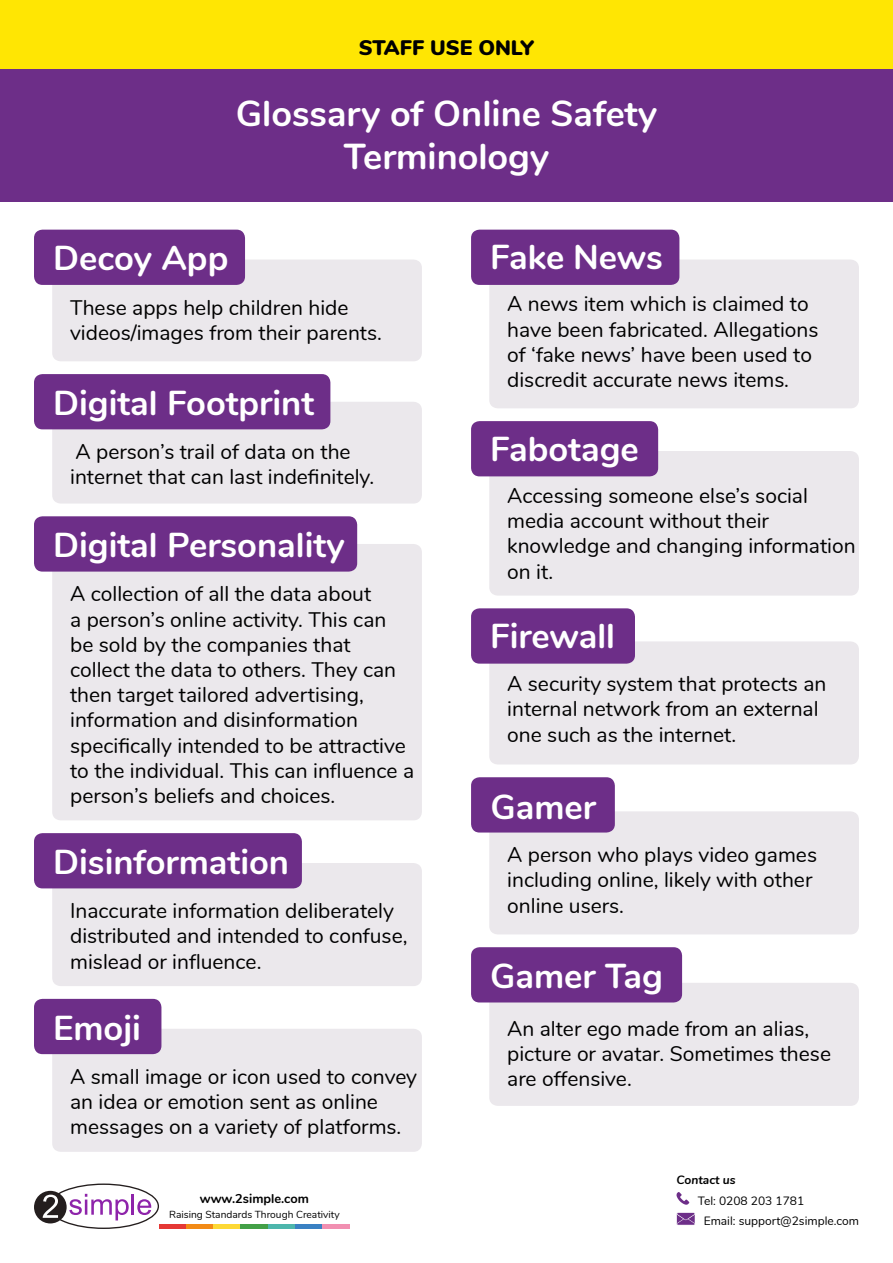
<style>
.page{position:relative;width:893px;height:1263px;background:#fff}
.page>*{position:absolute;margin:0;border:0;box-sizing:border-box;transform-origin:0 0}
.t1{font:700 36px/43.2px "Nunito";color:#fff;text-align:center}
.t2{font:700 34.5px "Nunito";color:#fff}
.t3{font:21px/25.2px "Nunito";color:#000}
.t4{font:900 21px "Nunito";color:#000}
.t5{font:700 12.75px "Nunito";color:#000}
.t6{font:12px "Nunito";color:#000}
.t7{font:italic 700 12px "Nunito";color:#000}
.t8{font:10.2px "Nunito";color:#000}
</style>
<div class="page">
<div style="left:0;top:68px;width:893px;height:134px;background:#6d2e88"></div>
<div style="left:0;top:0;width:893px;height:68px;background:#ffe603"></div>
<svg style="left:676px;top:1192px;width:13px;height:13px"></svg>
<svg style="left:676px;top:1212px;width:19px;height:13px"></svg>
<hr style="left:159px;top:1225px;width:27px;height:4px;background:#e53835">
<hr style="left:186px;top:1225px;width:27px;height:4px;background:#f28a15">
<hr style="left:213px;top:1225px;width:28px;height:4px;background:#fdd835">
<hr style="left:241px;top:1225px;width:27px;height:4px;background:#43a047">
<hr style="left:268px;top:1225px;width:27px;height:4px;background:#4db6ac">
<hr style="left:295px;top:1225px;width:27px;height:4px;background:#3a81c3">
<hr style="left:322px;top:1225px;width:28px;height:4px;background:#f18fb1">
<div style="left:34px;top:1191px;width:33px;height:32px;background:#241e1e;border-radius:50%"></div>
<svg style="left:43px;top:1183px;width:116px;height:46px"></svg>
<div style="left:52px;top:402px;width:370px;height:101px;background:#ebe8ec;border-radius:9px"></div>
<div style="left:34px;top:374px;width:296px;height:55px;background:#6d2e88;border-radius:9px"></div>
<div style="left:52px;top:1029px;width:370px;height:123px;background:#ebe8ec;border-radius:9px"></div>
<div style="left:34px;top:999px;width:127px;height:55px;background:#6d2e88;border-radius:9px"></div>
<div style="left:52px;top:259px;width:370px;height:102px;background:#ebe8ec;border-radius:9px"></div>
<div style="left:34px;top:230px;width:211px;height:55px;background:#6d2e88;border-radius:9px"></div>
<div style="left:52px;top:544px;width:370px;height:276px;background:#ebe8ec;border-radius:9px"></div>
<div style="left:34px;top:516px;width:323px;height:56px;background:#6d2e88;border-radius:9px"></div>
<div style="left:52px;top:863px;width:370px;height:123px;background:#ebe8ec;border-radius:9px"></div>
<div style="left:34px;top:833px;width:268px;height:55px;background:#6d2e88;border-radius:9px"></div>
<div style="left:489px;top:451px;width:370px;height:145px;background:#ebe8ec;border-radius:9px"></div>
<div style="left:471px;top:421px;width:187px;height:55px;background:#6d2e88;border-radius:9px"></div>
<div style="left:489px;top:641px;width:370px;height:123px;background:#ebe8ec;border-radius:9px"></div>
<div style="left:471px;top:608px;width:164px;height:56px;background:#6d2e88;border-radius:9px"></div>
<div style="left:489px;top:811px;width:370px;height:123px;background:#ebe8ec;border-radius:9px"></div>
<div style="left:471px;top:777px;width:144px;height:55px;background:#6d2e88;border-radius:9px"></div>
<div style="left:489px;top:983px;width:370px;height:123px;background:#ebe8ec;border-radius:9px"></div>
<div style="left:471px;top:947px;width:211px;height:55px;background:#6d2e88;border-radius:9px"></div>
<div style="left:489px;top:259px;width:370px;height:149px;background:#ebe8ec;border-radius:9px"></div>
<div style="left:471px;top:230px;width:208px;height:55px;background:#6d2e88;border-radius:9px"></div>
<p class="t4" style="left:359px;top:32px;width:176px">STAFF USE ONLY</p>
<h1 class="t1" style="left:236px;top:90px;width:423px">Glossary of Online Safety<br>Terminology</h1>
<h2 class="t2" style="left:53px;top:233px;width:177px">Decoy App</h2>
<h2 class="t2" style="left:490px;top:232px;width:174px">Fake News</h2>
<p class="t3" style="left:70px;top:294px;width:313px">These apps help children hide videos/images from their parents.</p>
<h2 class="t2" style="left:53px;top:377px;width:262px">Digital Footprint</h2>
<p class="t3" style="left:70px;top:438px;width:306px">A person’s trail of data on the internet that can last indefinitely.</p>
<h2 class="t2" style="left:53px;top:520px;width:293px">Digital Personality</h2>
<p class="t3" style="left:70px;top:580px;width:345px">A collection of all the data about<br>a person’s online activity. This can be sold by the companies that collect the data to others. They can then target tailored advertising, information and disinformation specifically intended to be attractive to the individual. This can influence a person’s beliefs and choices.</p>
<h2 class="t2" style="left:53px;top:836px;width:237px">Disinformation</h2>
<p class="t3" style="left:70px;top:897px;width:339px">Inaccurate information deliberately distributed and intended to confuse, mislead or influence.</p>
<h2 class="t2" style="left:53px;top:1002px;width:89px">Emoji</h2>
<p class="t3" style="left:70px;top:1063px;width:348px">A small image or icon used to convey an idea or emotion sent as online messages on a variety of platforms.</p>
<p class="t5" style="left:200px;top:1189px;width:111px">www.2simple.com</p>
<p class="t8" style="left:169px;top:1207px;width:172px">Raising Standards Through Creativity</p>
<p class="t3" style="left:507px;top:290px;width:313px">A news item which is claimed to have been fabricated. Allegations of ‘fake news’ have been used to discredit accurate news items.</p>
<h2 class="t2" style="left:490px;top:423px;width:150px">Fabotage</h2>
<p class="t3" style="left:507px;top:482px;width:350px">Accessing someone else’s social media account without their knowledge and changing information on it.</p>
<h2 class="t2" style="left:490px;top:611px;width:126px">Firewall</h2>
<p class="t3" style="left:507px;top:670px;width:321px">A security system that protects an internal network from an external one such as the internet.</p>
<h2 class="t2" style="left:491px;top:781px;width:107px">Gamer</h2>
<p class="t3" style="left:507px;top:841px;width:311px">A person who plays video games including online, likely with other online users.</p>
<h2 class="t2" style="left:490px;top:951px;width:174px">Gamer Tag</h2>
<p class="t3" style="left:507px;top:1014px;width:325px">An alter ego made from an alias, picture or avatar. Sometimes these are offensive.</p>
<p class="t7" style="left:676px;top:1171px;width:61px">Contact us</p>
<p class="t6" style="left:704px;top:1212px;width:157px">Email: support@2simple.com</p>
<p class="t6" style="left:698px;top:1192px;width:108px">Tel: 0208 203 1781</p>
</div>
